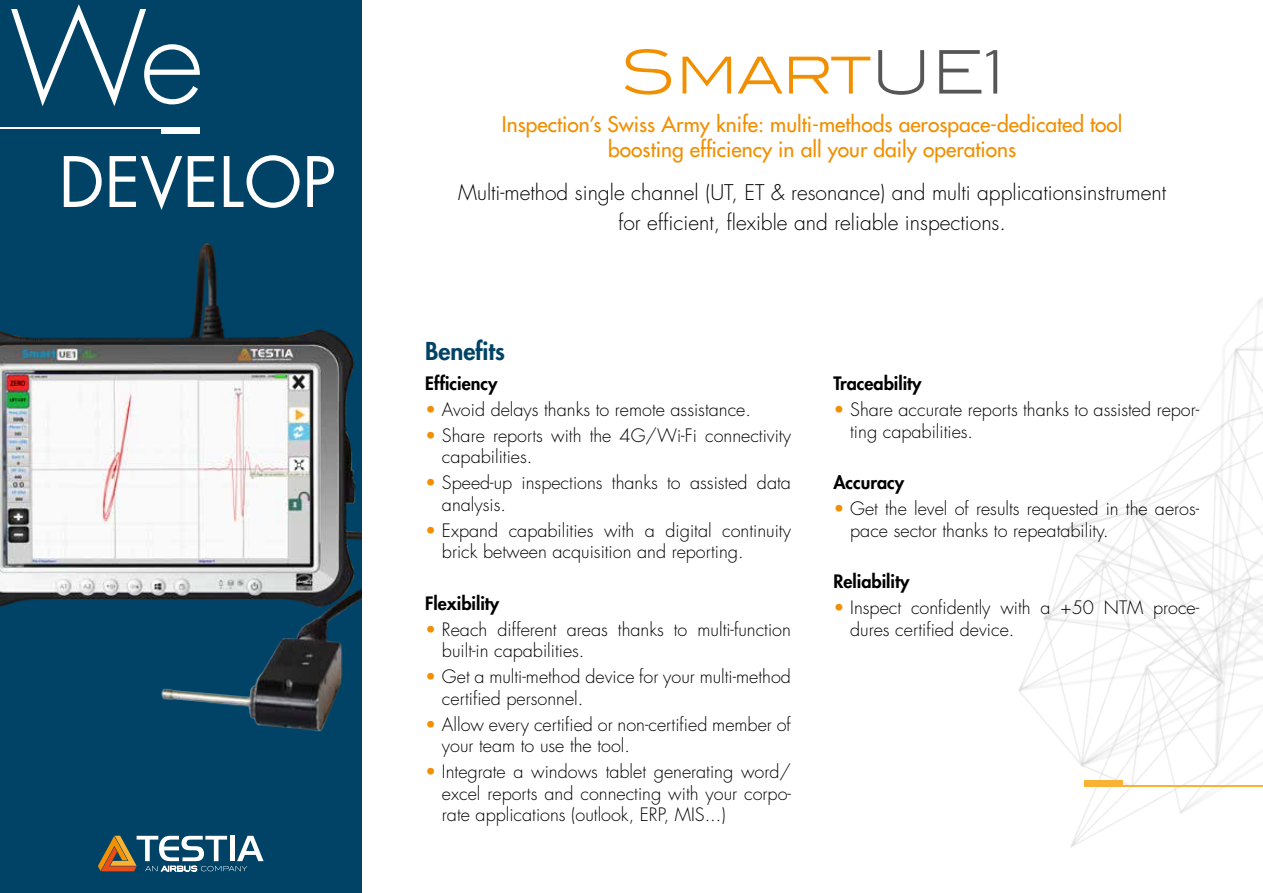
<style>
.page{position:relative;width:1263px;height:893px;background:#fff}
.page>*{position:absolute;margin:0;border:0;box-sizing:border-box;transform-origin:0 0}
.t1{font:300 60px "Blair ITC";color:#f18f00}
.t2{font:800 24px "Futura Std";color:#004366}
.t3{font:300 21px/30px "Futura Std";color:#000;text-align:center}
.t4{font:500 21px/25.2px "Futura Std";color:#f18f00;text-align:center}
.t5{font:300 18px/21.6px "Futura Std";color:#000}
.t6{font:800 18px "Futura Std";color:#000}
.s1{color:#565656}
.s2{color:#f18f00}
</style>
<div class="page">
<div style="left:0;top:0;width:361px;height:893px;background:#004366"></div>
<svg style="left:98px;top:836px;width:166px;height:36px"></svg>
<img style="left:1018px;top:297px;width:245px;height:551px">
<div style="left:1084px;top:780px;width:39px;height:7px;background:#f9b234"></div>
<hr style="left:1084px;top:785px;width:179px;height:2px;background:#f9b234">
<svg style="left:64px;top:155px;width:270px;height:55px"></svg>
<div style="left:162px;top:128px;width:38px;height:6px;background:#fff"></div>
<hr style="left:0;top:128px;width:200px;height:1px;background:#fff">
<svg style="left:11px;top:4px;width:189px;height:102px"></svg>
<img style="left:0;top:243px;width:361px;height:489px">
<h1 class="t1" style="left:620px;top:38px;width:386px">Smart<span class="s1">UE1</span></h1>
<p class="t4" style="left:502px;top:112px;width:622px">Inspection’s Swiss Army knife: multi-methods aerospace-dedicated tool boosting efficiency in all your daily operations</p>
<p class="t3" style="left:458px;top:178px;width:709px">Multi-method single channel (UT, ET &amp; resonance) and multi applicationsinstrument for efficient, flexible and reliable inspections.</p>
<h2 class="t2" style="left:425px;top:336px;width:81px">Benefits</h2>
<p class="t6" style="left:425px;top:372px;width:74px">Efficiency</p>
<p class="t5" style="left:425px;top:399px;width:327px"><span class="s2">•</span> Avoid delays thanks to remote assistance.</p>
<p class="t5" style="left:442px;top:425px;width:350px;text-indent:-17px"><span class="s2">•</span> Share reports with the 4G/Wi-Fi connectivity capabilities.</p>
<p class="t5" style="left:442px;top:472px;width:350px;text-indent:-17px"><span class="s2">•</span> Speed-up inspections thanks to assisted data analysis.</p>
<p class="t5" style="left:442px;top:520px;width:350px;text-indent:-17px"><span class="s2">•</span> Expand capabilities with a digital continuity brick between acquisition and reporting.</p>
<p class="t6" style="left:425px;top:592px;width:75px">Flexibility</p>
<p class="t5" style="left:442px;top:619px;width:350px;text-indent:-17px"><span class="s2">•</span> Reach different areas thanks to multi-function built-in capabilities.</p>
<p class="t5" style="left:442px;top:666px;width:350px;text-indent:-17px"><span class="s2">•</span> Get a multi-method device for your multi-method certified personnel.</p>
<p class="t5" style="left:442px;top:714px;width:350px;text-indent:-17px"><span class="s2">•</span> Allow every certified or non-certified member of your team to use the tool.</p>
<p class="t5" style="left:442px;top:761px;width:350px;text-align:justify;text-indent:-17px"><span class="s2">•</span> Integrate a windows tablet generating word/ excel reports and connecting with your corpo&shy;rate applications (outlook, ERP, MIS...)</p>
<p class="t6" style="left:833px;top:372px;width:90px">Traceability</p>
<p class="t5" style="left:850px;top:399px;width:350px;text-indent:-17px"><span class="s2">•</span> Share accurate reports thanks to assisted repor&shy;ting capabilities.</p>
<p class="t6" style="left:833px;top:471px;width:72px">Accuracy</p>
<p class="t5" style="left:850px;top:498px;width:350px;text-indent:-17px"><span class="s2">•</span> Get the level of results requested in the aeros&shy;pace sector thanks to repeatability.</p>
<p class="t6" style="left:833px;top:570px;width:77px">Reliability</p>
<p class="t5" style="left:850px;top:597px;width:350px;text-indent:-17px"><span class="s2">•</span> Inspect confidently with a +50 NTM proce&shy;dures certified device.</p>
</div>
